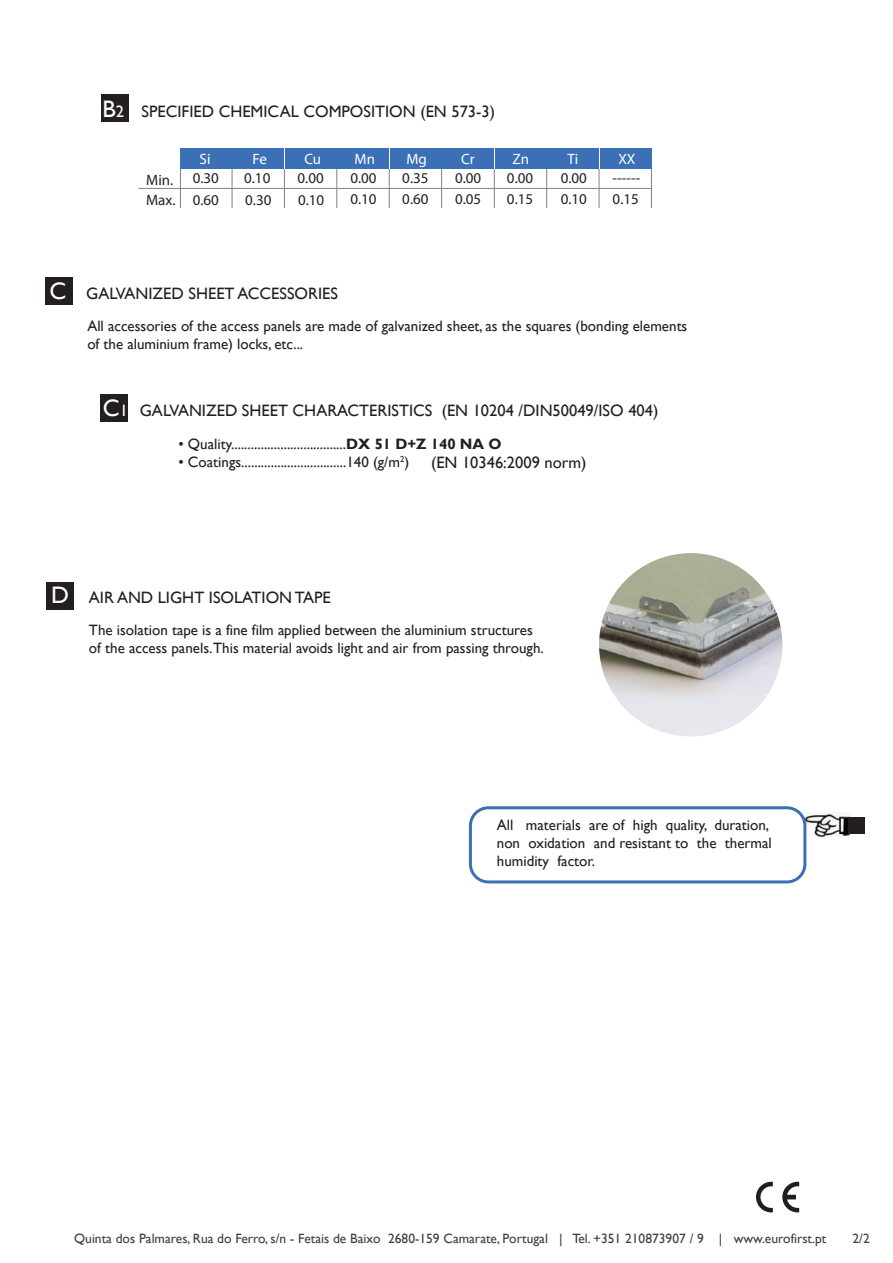
<style>
.page{position:relative;width:893px;height:1263px;background:#fff}
.page>*{position:absolute;margin:0;border:0;box-sizing:border-box;transform-origin:0 0}
.t1{font:23.85px "Gill Sans";color:#fff}
.t2{font:16.5px "Gill Sans";color:#231f20}
.t3{font:15px/18px "Gill Sans";color:#231f20}
.t4{font:15px/21.1px "Myriad Pro";color:#231f20}
.t5{font:15px "Myriad Pro";color:#fff}
.t6{font:13.5px "Gill Sans";color:#3e3e3f}
.s1{font-size:23.85px;color:#fff}
.s2{color:#fff}
.s3{font-size:16.5px}
.s4{font-weight:700}
</style>
<div class="page">
<svg style="left:756px;top:1182px;width:17px;height:30px"></svg>
<svg style="left:782px;top:1182px;width:17px;height:30px"></svg>
<div style="left:45px;top:277px;width:27px;height:28px;background:#231f20"></div>
<div style="left:46px;top:582px;width:28px;height:27px;background:#231f20"></div>
<div style="left:101px;top:94px;width:28px;height:28px;background:#231f20"></div>
<div style="left:180px;top:148px;width:51px;height:20px;background:#3b70b6"></div>
<div style="left:232px;top:148px;width:52px;height:20px;background:#3b70b6"></div>
<div style="left:285px;top:148px;width:51px;height:20px;background:#3b70b6"></div>
<div style="left:337px;top:148px;width:52px;height:20px;background:#3b70b6"></div>
<div style="left:390px;top:148px;width:51px;height:20px;background:#3b70b6"></div>
<div style="left:442px;top:148px;width:52px;height:20px;background:#3b70b6"></div>
<div style="left:495px;top:148px;width:51px;height:20px;background:#3b70b6"></div>
<div style="left:547px;top:148px;width:52px;height:20px;background:#3b70b6"></div>
<div style="left:600px;top:148px;width:51px;height:20px;background:#3b70b6"></div>
<hr style="left:138px;top:188px;width:356px;height:1px;background:#808285">
<hr style="left:441px;top:169px;width:1px;height:39px;background:#808285">
<hr style="left:389px;top:169px;width:1px;height:39px;background:#808285">
<hr style="left:336px;top:169px;width:1px;height:39px;background:#808285">
<hr style="left:284px;top:169px;width:1px;height:39px;background:#808285">
<hr style="left:232px;top:169px;width:1px;height:39px;background:#808285">
<hr style="left:494px;top:188px;width:157px;height:1px;background:#808285">
<hr style="left:651px;top:169px;width:1px;height:39px;background:#808285">
<hr style="left:599px;top:169px;width:1px;height:39px;background:#808285">
<hr style="left:546px;top:169px;width:1px;height:39px;background:#808285">
<hr style="left:494px;top:169px;width:1px;height:39px;background:#808285">
<hr style="left:180px;top:169px;width:1px;height:39px;background:#808285">
<img style="left:805px;top:812px;width:45px;height:25px">
<div style="left:848px;top:817px;width:17px;height:17px;background:#231f20"></div>
<div style="left:469px;top:806px;width:337px;height:77px;border:3px solid #3b70b6;border-radius:18px"></div>
<img style="left:599px;top:553px;width:183px;height:183px;border-radius:92px">
<div style="left:100px;top:394px;width:28px;height:27px;background:#231f20"></div>
<p class="t2" style="left:102px;top:102px;width:394px"><span class="s1">B</span><span class="s2">2</span> SPECIFIED CHEMICAL COMPOSITION (EN 573-3)</p>
<p class="t5" style="left:200px;top:150px;width:12px">Si</p>
<p class="t5" style="left:253px;top:150px;width:16px">Fe</p>
<p class="t5" style="left:304px;top:150px;width:18px">Cu</p>
<p class="t5" style="left:354px;top:150px;width:22px">Mn</p>
<p class="t5" style="left:406px;top:150px;width:22px">Mg</p>
<p class="t5" style="left:461px;top:150px;width:15px">Cr</p>
<p class="t5" style="left:513px;top:150px;width:18px">Zn</p>
<p class="t5" style="left:568px;top:150px;width:12px">Ti</p>
<p class="t5" style="left:618px;top:150px;width:18px">XX</p>
<p class="t4" style="left:146px;top:170px;width:31px;line-height:19.6px">Min.<br>Max.</p>
<p class="t4" style="left:193px;top:167px;width:28px;line-height:21.8px">0.30<br>0.60</p>
<p class="t4" style="left:244px;top:167px;width:28px">0.10</p>
<p class="t4" style="left:298px;top:167px;width:28px;line-height:21.8px">0.00<br>0.10</p>
<p class="t4" style="left:350px;top:167px;width:28px">0.00<br>0.10</p>
<p class="t4" style="left:402px;top:167px;width:28px">0.35<br>0.60</p>
<p class="t4" style="left:455px;top:167px;width:28px">0.00<br>0.05</p>
<p class="t4" style="left:507px;top:167px;width:28px">0.00<br>0.15</p>
<p class="t4" style="left:561px;top:167px;width:28px">0.00<br>0.10</p>
<p class="t4" style="left:613px;top:167px;width:29px">------<br>0.15</p>
<p class="t4" style="left:245px;top:189px;width:28px">0.30</p>
<p class="t2" style="left:50px;top:284px;width:290px"><span class="s1">C</span> GALVANIZED SHEET ACCESSORIES</p>
<p class="t3" style="left:87px;top:317px;width:602px">All accessories of the access panels are made of galvanized sheet, as the squares (bonding elements of the aluminium frame) locks, etc...</p>
<h1 class="t1" style="left:103px;top:394px;width:27px">C<span class="s3">1</span></h1>
<p class="t2" style="left:140px;top:401px;width:520px">GALVANIZED SHEET CHARACTERISTICS (EN 10204 /DIN50049/ISO 404)</p>
<p class="t3" style="left:178px;top:435px;width:324px">• Quality...................................<span class="s4">DX 51 D+Z 140 NA O</span></p>
<p class="t3" style="left:178px;top:453px;width:232px">• Coatings................................140 (g/m<sup>2</sup>)</p>
<p class="t2" style="left:431px;top:453px;width:157px">(EN 10346:2009 norm)</p>
<p class="t2" style="left:51px;top:588px;width:281px"><span class="s1">D</span> AIR AND LIGHT ISOLATIONTAPE</p>
<p class="t3" style="left:89px;top:622px;width:456px">The isolation tape is a fine film applied between the aluminium structures of the access panels.This material avoids light and air from passing through.</p>
<p class="t3" style="left:497px;top:816px;width:276px">All materials are of high quality, duration, non oxidation and resistant to the thermal humidity factor.</p>
<p class="t6" style="left:74px;top:1230px;width:754px">Quinta dos Palmares, Rua do Ferro, s/n - Fetais de Baixo 2680-159 Camarate, Portugal | Tel. +351 210873907 / 9 | www.eurofirst.pt</p>
<p class="t6" style="left:852px;top:1230px;width:19px">2/2</p>
</div>
